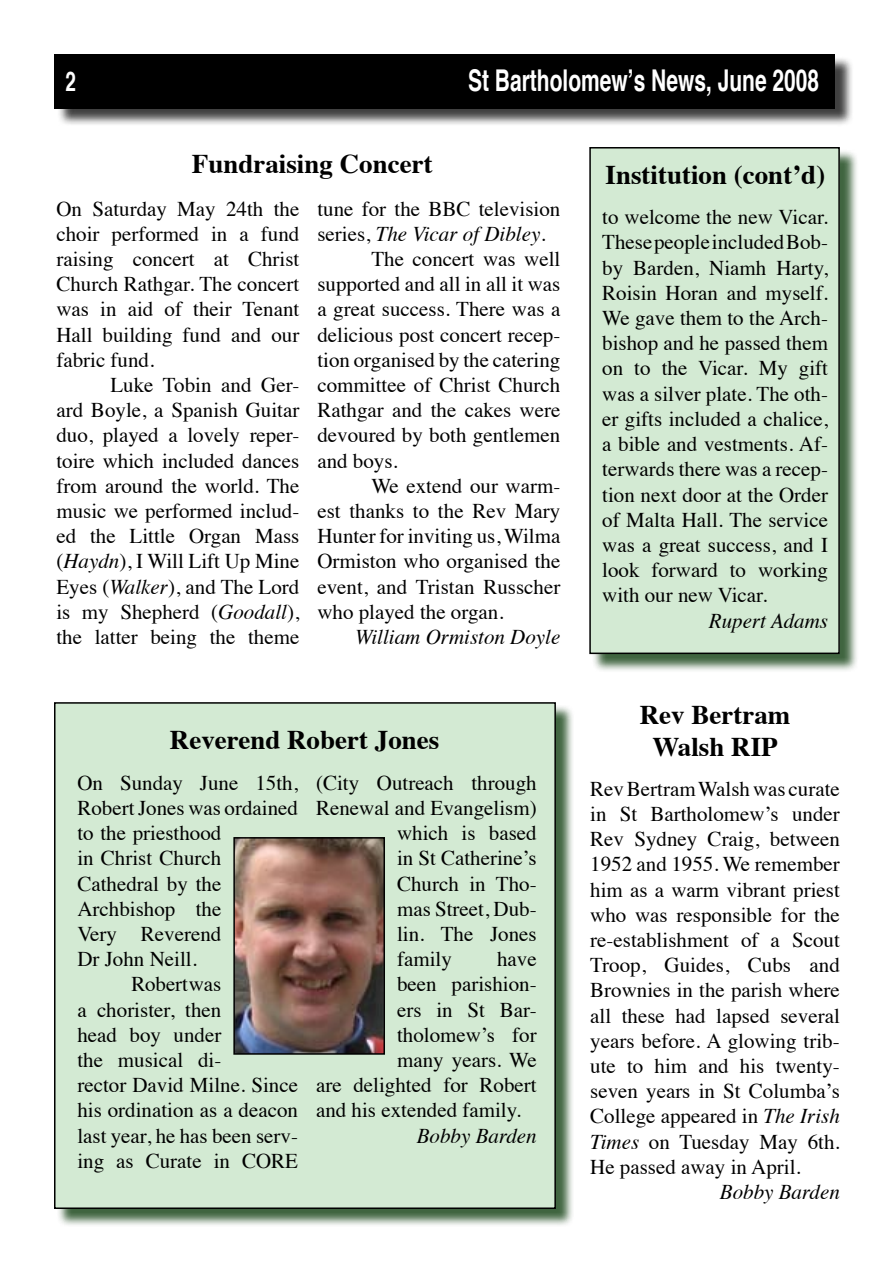
<style>
.page{position:relative;width:893px;height:1263px;background:#fff}
.page>*{position:absolute;margin:0;border:0;box-sizing:border-box;transform-origin:0 0}
.t1{font:700 30px "Helvetica";color:#fff;scale:.7 1}
.t2{font:700 27px/32.4px "Times";color:#000;text-align:center}
.t3{font:700 27px "Helvetica";color:#fff;scale:.7 1}
.t4{font:21px/25.2px "Times";color:#000;text-align:justify}
.t5{font:italic 21px "Times";color:#000}
.s1{font-style:italic}
.s2{font-style:normal}
</style>
<div class="page">
<div style="left:592px;top:149px;width:275px;height:538px;background:#003200;opacity:.75"></div>
<div style="left:590px;top:148px;width:249px;height:505px;background:#d3ead3"></div>
<div style="left:589px;top:147px;width:251px;height:507px;border:2px solid #000"></div>
<div style="left:57px;top:56px;width:827px;height:78px;background:#000;opacity:.75"></div>
<div style="left:55px;top:54px;width:780px;height:54px;background:#000"></div>
<div style="left:56px;top:705px;width:527px;height:537px;background:#003200;opacity:.75"></div>
<div style="left:55px;top:703px;width:500px;height:505px;background:#d3ead3"></div>
<div style="left:54px;top:702px;width:502px;height:507px;border:2px solid #000"></div>
<img style="left:236px;top:840px;width:146px;height:212px">
<div style="left:233px;top:837px;width:152px;height:218px;border:2px solid #000"></div>
<p class="t3" style="left:65px;top:60px;width:17px">2</p>
<h1 class="t1" style="left:468px;top:56px;width:503px">St Bartholomew’s News, June 2008</h1>
<p class="t2" style="left:192px;top:145px;width:242px">Fundraising Concert</p>
<p class="t4" style="left:56px;top:194px;width:245px">On Saturday May 24th the choir performed in a fund raising concert at Christ Church Rathgar. The concert was in aid of their Tenant Hall building fund and our fabric fund.</p>
<p class="t4" style="left:56px;top:370px;width:245px;text-indent:54px">Luke Tobin and Ger&shy;ard Boyle, a Spanish Guitar duo, played a lovely reper&shy;toire which included dances from around the world. The music we performed includ&shy;ed the Little Organ Mass (<span class="s1">Haydn</span>), I Will Lift Up Mine Eyes (<span class="s1">Walker</span>), and The Lord is my Shepherd (<span class="s1">Goodall</span>), the latter being the theme</p>
<p class="t4" style="left:317px;top:194px;width:245px">tune for the BBC television</p>
<p class="t5" style="left:317px;top:215px;width:230px"><span class="s2">series,</span> The Vicar of Dibley<span class="s2">.</span></p>
<p class="t4" style="left:371px;top:244px;width:190px">The concert was well</p>
<p class="t4" style="left:317px;top:270px;width:244px">supported and all in all it was</p>
<p class="t4" style="left:317px;top:295px;width:245px">a great success. There was a</p>
<p class="t4" style="left:317px;top:320px;width:244px">delicious post concert recep-</p>
<p class="t4" style="left:317px;top:345px;width:245px">tion organised by the catering</p>
<p class="t4" style="left:317px;top:370px;width:244px">committee of Christ Church</p>
<p class="t4" style="left:317px;top:396px;width:245px">Rathgar and the cakes were</p>
<p class="t4" style="left:317px;top:421px;width:245px">devoured by both gentlemen</p>
<p class="t4" style="left:317px;top:446px;width:82px">and boys.</p>
<p class="t4" style="left:371px;top:471px;width:190px">We extend our warm-</p>
<p class="t4" style="left:317px;top:496px;width:244px">est thanks to the Rev Mary</p>
<p class="t4" style="left:317px;top:522px;width:244px">Hunter for inviting us, Wilma</p>
<p class="t4" style="left:317px;top:547px;width:244px">Ormiston who organised the</p>
<p class="t4" style="left:317px;top:572px;width:244px">event, and Tristan Russcher</p>
<p class="t4" style="left:317px;top:597px;width:188px">who played the organ.</p>
<p class="t5" style="left:355px;top:619px;width:207px">William Ormiston Doyle</p>
<p class="t2" style="left:170px;top:721px;width:271px">Reverend Robert Jones</p>
<p class="t4" style="left:77px;top:768px;width:222px">On Sunday June 15th,</p>
<p class="t4" style="left:77px;top:793px;width:222px">Robert Jones was ordained</p>
<p class="t4" style="left:77px;top:819px;width:146px">to the priesthood</p>
<p class="t4" style="left:77px;top:844px;width:145px">in Christ Church</p>
<p class="t4" style="left:77px;top:869px;width:145px">Cathedral by the</p>
<p class="t4" style="left:77px;top:894px;width:145px">Archbishop the</p>
<p class="t4" style="left:77px;top:919px;width:145px">Very Reverend</p>
<p class="t4" style="left:77px;top:945px;width:121px">Dr John Neill.</p>
<p class="t4" style="left:131px;top:970px;width:91px">Robert was</p>
<p class="t4" style="left:77px;top:995px;width:145px">a chorister, then</p>
<p class="t4" style="left:77px;top:1020px;width:145px">head boy under</p>
<p class="t4" style="left:77px;top:1045px;width:145px">the musical di-</p>
<p class="t4" style="left:77px;top:1071px;width:222px">rector David Milne. Since</p>
<p class="t4" style="left:77px;top:1096px;width:222px">his ordination as a deacon</p>
<p class="t4" style="left:77px;top:1121px;width:222px">last year, he has been serv-</p>
<p class="t4" style="left:77px;top:1146px;width:222px">ing as Curate in CORE</p>
<p class="t4" style="left:316px;top:768px;width:222px">(City Outreach through</p>
<p class="t4" style="left:316px;top:793px;width:222px">Renewal and Evangelism)</p>
<p class="t4" style="left:397px;top:819px;width:141px">which is based</p>
<p class="t4" style="left:397px;top:844px;width:141px">in St Catherine’s</p>
<p class="t4" style="left:397px;top:869px;width:141px">Church in Tho-</p>
<p class="t4" style="left:397px;top:894px;width:141px">mas Street, Dub-</p>
<p class="t4" style="left:397px;top:919px;width:141px">lin. The Jones</p>
<p class="t4" style="left:397px;top:945px;width:56px">family</p>
<p class="t4" style="left:497px;top:945px;width:41px">have</p>
<p class="t4" style="left:397px;top:970px;width:141px">been parishion-</p>
<p class="t4" style="left:397px;top:995px;width:141px">ers in St Bar-</p>
<p class="t4" style="left:397px;top:1020px;width:141px">tholomew’s for</p>
<p class="t4" style="left:397px;top:1045px;width:141px">many years. We</p>
<p class="t4" style="left:316px;top:1071px;width:222px">are delighted for Robert</p>
<p class="t4" style="left:316px;top:1096px;width:207px">and his extended family.</p>
<p class="t5" style="left:417px;top:1117px;width:121px">Bobby Barden</p>
<p class="t2" style="left:606px;top:155px;width:221px">Institution (cont’d)</p>
<p class="t4" style="left:602px;top:203px;width:227px">to welcome the new Vicar.<br>These people included Bob&shy;by Barden, Niamh Harty, Roisin Horan and myself.<br>We gave them to the Arch&shy;bishop and he passed them on to the Vicar. My gift was a silver plate. The oth&shy;er gifts included a chalice, a bible and vestments. Af&shy;terwards there was a recep&shy;tion next door at the Order of Malta Hall. The service was a great success, and I look forward to working with our new Vicar.</p>
<p class="t5" style="left:709px;top:602px;width:121px">Rupert Adams</p>
<p class="t2" style="left:640px;top:696px;width:152px">Rev Bertram<br>Walsh RIP</p>
<p class="t4" style="left:590px;top:774px;width:251px">Rev Bertram Walsh was curate in St Bartholomew’s under Rev Sydney Craig, between 1952 and 1955. We remember him as a warm vibrant priest who was responsible for the re-establishment of a Scout Troop, Guides, Cubs and Brownies in the parish where all these had lapsed several years before. A glowing trib&shy;ute to him and his twenty&shy;seven years in St Columba’s College appeared in <span class="s1">The Irish Times</span> on Tuesday May 6th.<br>He passed away in April.</p>
<p class="t5" style="left:720px;top:1174px;width:121px">Bobby Barden</p>
</div>
